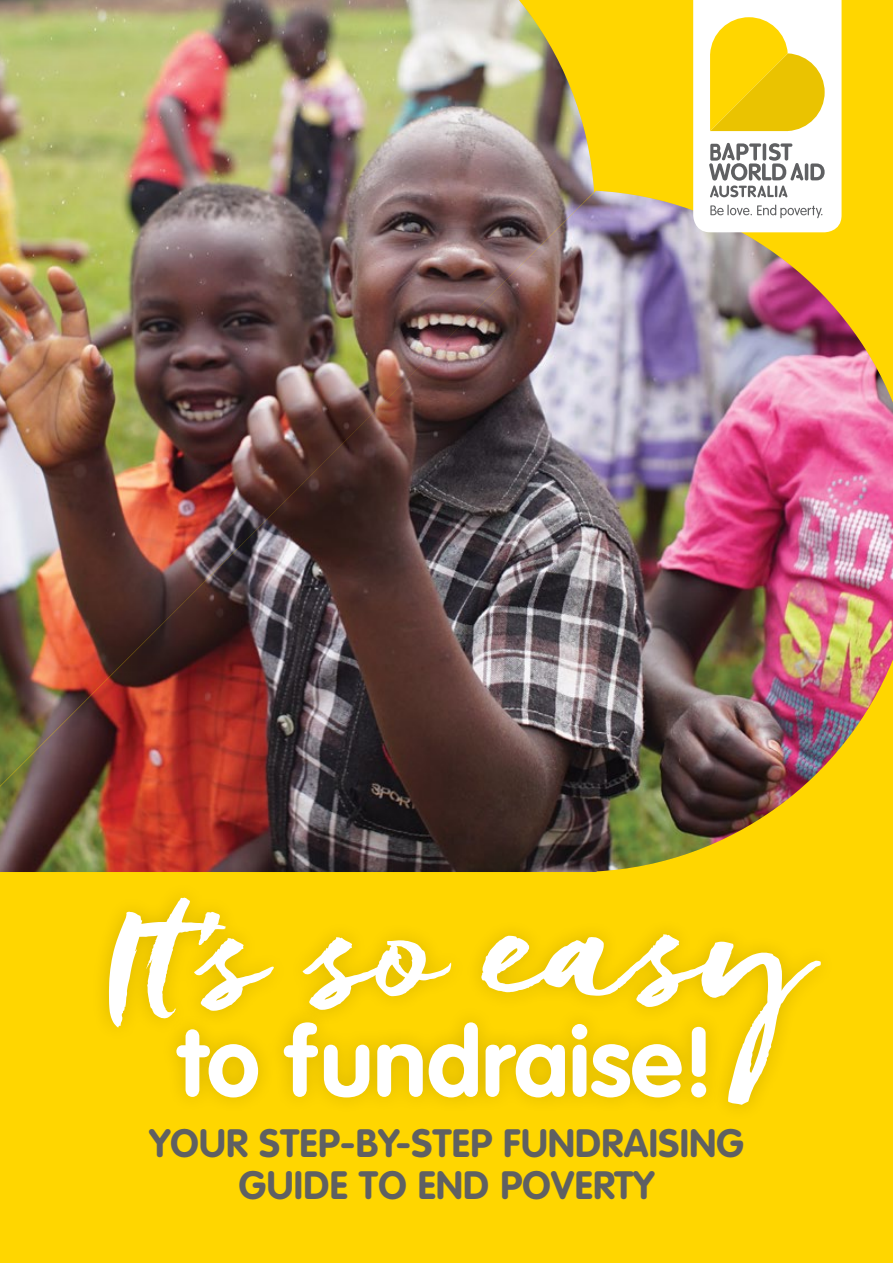
<style>
.page{position:relative;width:893px;height:1263px;background:#ffd600}
.page>*{position:absolute;margin:0;border:0;box-sizing:border-box;transform-origin:0 0}
.t1{font:180.3px "Freeland";color:#fff}
.t2{font:159.3px "Freeland";color:#fff}
.t3{font:700 96px "VAG Rounded";color:#fff}
.t4{font:700 39px/42px "VAG Rounded";letter-spacing:.01em;color:#5f6062;text-align:center}
.s1{font-size:159px}
</style>
<div class="page">
<img style="left:0;top:0;width:893px;height:872px">
<svg style="left:693px;top:0;width:148px;height:232px;background:#efe3a5"></svg>
<div style="left:90px;top:880px;width:748px;height:243px;background:#000;opacity:.15"></div>
<div style="left:159px;top:1003px;width:565px;height:112px;background:#000;opacity:.15"></div>
<svg style="left:108px;top:911px;width:35px;height:116px"></svg>
<h2 class="t2" style="left:150px;top:848px;width:86px">t<span class="s1">’</span></h2>
<h1 class="t1" style="left:198px;top:830px;width:613px;rotate:-1deg">s so easy</h1>
<h3 class="t3" style="left:178px;top:1006px;width:538px">to fundraise!</h3>
<p class="t4" style="left:149px;top:1123px;width:596px">YOUR STEP-BY-STEP FUNDRAISING<br>GUIDE TO END POVERTY</p>
</div>
